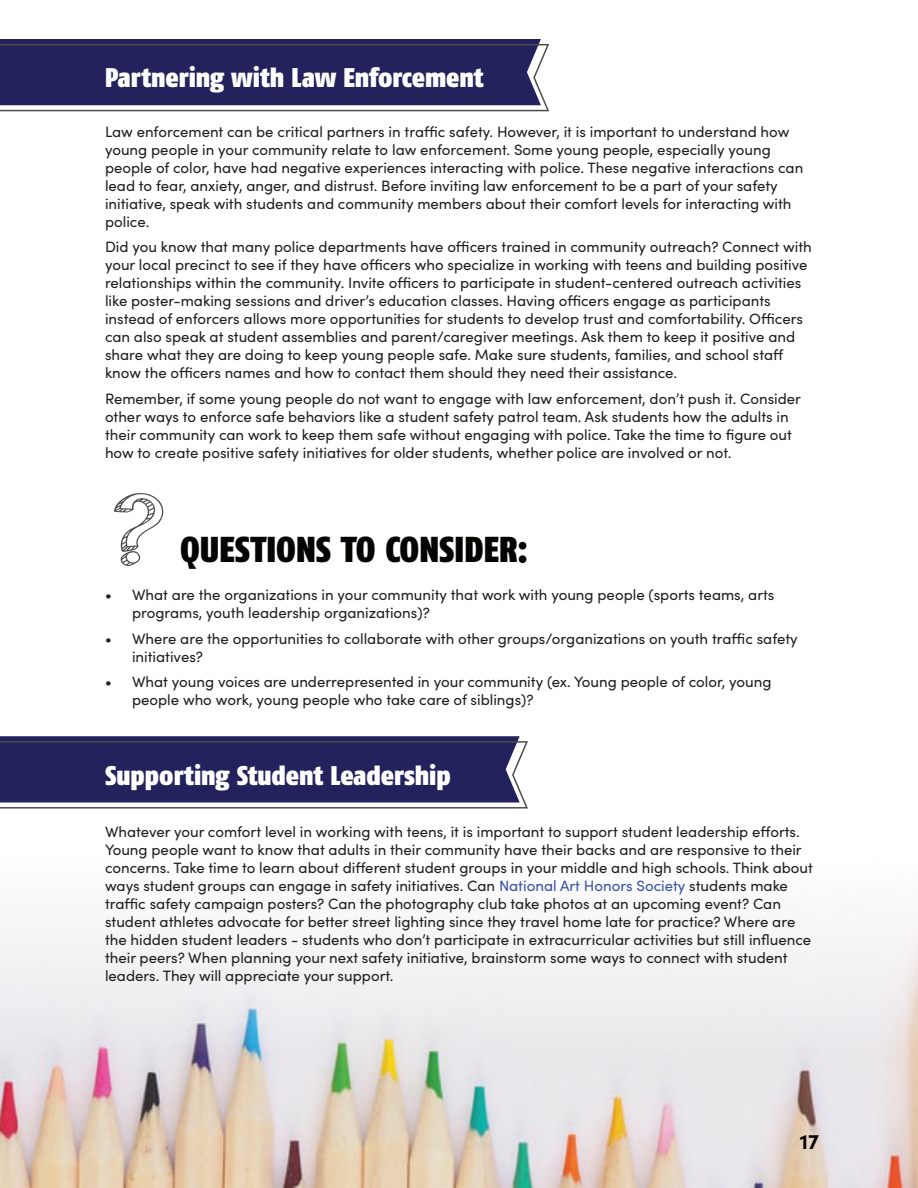
<style>
.page{position:relative;width:918px;height:1188px;background:#fff}
.page>*{position:absolute;margin:0;border:0;box-sizing:border-box;transform-origin:0 0}
.t1{font:900 36px "Fago Co";color:#040503}
.t2{font:900 27px "Fago Co";color:#fff}
.t3{font:700 21px "Sofia Pro";color:#040503}
.t4{font:15px/18px "Sofia Pro";color:#1e1f1e}
.s1{color:#3853a3}
</style>
<div class="page">
<img style="left:0;top:928px;width:918px;height:260px">
<svg style="left:0;top:39px;width:549px;height:73px;background:#3a386b"></svg>
<svg style="left:0;top:736px;width:528px;height:73px;background:#3a386b"></svg>
<svg style="left:114px;top:493px;width:50px;height:73px"></svg>
<h2 class="t2" style="left:105px;top:62px;width:380px">Partnering with Law Enforcement</h2>
<p class="t4" style="left:105px;top:122px;width:700px">Law enforcement can be critical partners in traffic safety. However, it is important to understand how young people in your community relate to law enforcement. Some young people, especially young people of color, have had negative experiences interacting with police. These negative interactions can lead to fear, anxiety, anger, and distrust. Before inviting law enforcement to be a part of your safety initiative, speak with students and community members about their comfort levels for interacting with police.</p>
<p class="t4" style="left:105px;top:237px;width:708px">Did you know that many police departments have officers trained in community outreach? Connect with your local precinct to see if they have officers who specialize in working with teens and building positive relationships within the community. Invite officers to participate in student-centered outreach activities like poster-making sessions and driver’s education classes. Having officers engage as participants instead of enforcers allows more opportunities for students to develop trust and comfortability. Officers can also speak at student assemblies and parent/caregiver meetings. Ask them to keep it positive and share what they are doing to keep young people safe. Make sure students, families, and school staff know the officers names and how to contact them should they need their assistance.</p>
<p class="t4" style="left:105px;top:389px;width:698px">Remember, if some young people do not want to engage with law enforcement, don’t push it. Consider other ways to enforce safe behaviors like a student safety patrol team. Ask students how the adults in their community can work to keep them safe without engaging with police. Take the time to figure out how to create positive safety initiatives for older students, whether police are involved or not.</p>
<h1 class="t1" style="left:180px;top:528px;width:349px">QUESTIONS TO CONSIDER:</h1>
<p class="t4" style="left:132px;top:585px;width:644px;text-indent:-27px">• What are the organizations in your community that work with young people (sports teams, arts programs, youth leadership organizations)?</p>
<p class="t4" style="left:132px;top:629px;width:667px;text-indent:-27px">• Where are the opportunities to collaborate with other groups/organizations on youth traffic safety initiatives?</p>
<p class="t4" style="left:132px;top:672px;width:641px;text-indent:-27px">• What young voices are underrepresented in your community (ex. Young people of color, young people who work, young people who take care of siblings)?</p>
<h2 class="t2" style="left:105px;top:759px;width:347px">Supporting Student Leadership</h2>
<p class="t4" style="left:105px;top:822px;width:710px">Whatever your comfort level in working with teens, it is important to support student leadership efforts.<br>Young people want to know that adults in their community have their backs and are responsive to their concerns. Take time to learn about different student groups in your middle and high schools. Think about ways student groups can engage in safety initiatives. Can <span class="s1">National Art Honors Society</span> students make traffic safety campaign posters? Can the photography club take photos at an upcoming event? Can student athletes advocate for better street lighting since they travel home late for practice? Where are the hidden student leaders - students who don’t participate in extracurricular activities but still influence their peers? When planning your next safety initiative, brainstorm some ways to connect with student leaders. They will appreciate your support.</p>
<h3 class="t3" style="left:800px;top:1125px;width:21px">17</h3>
</div>
